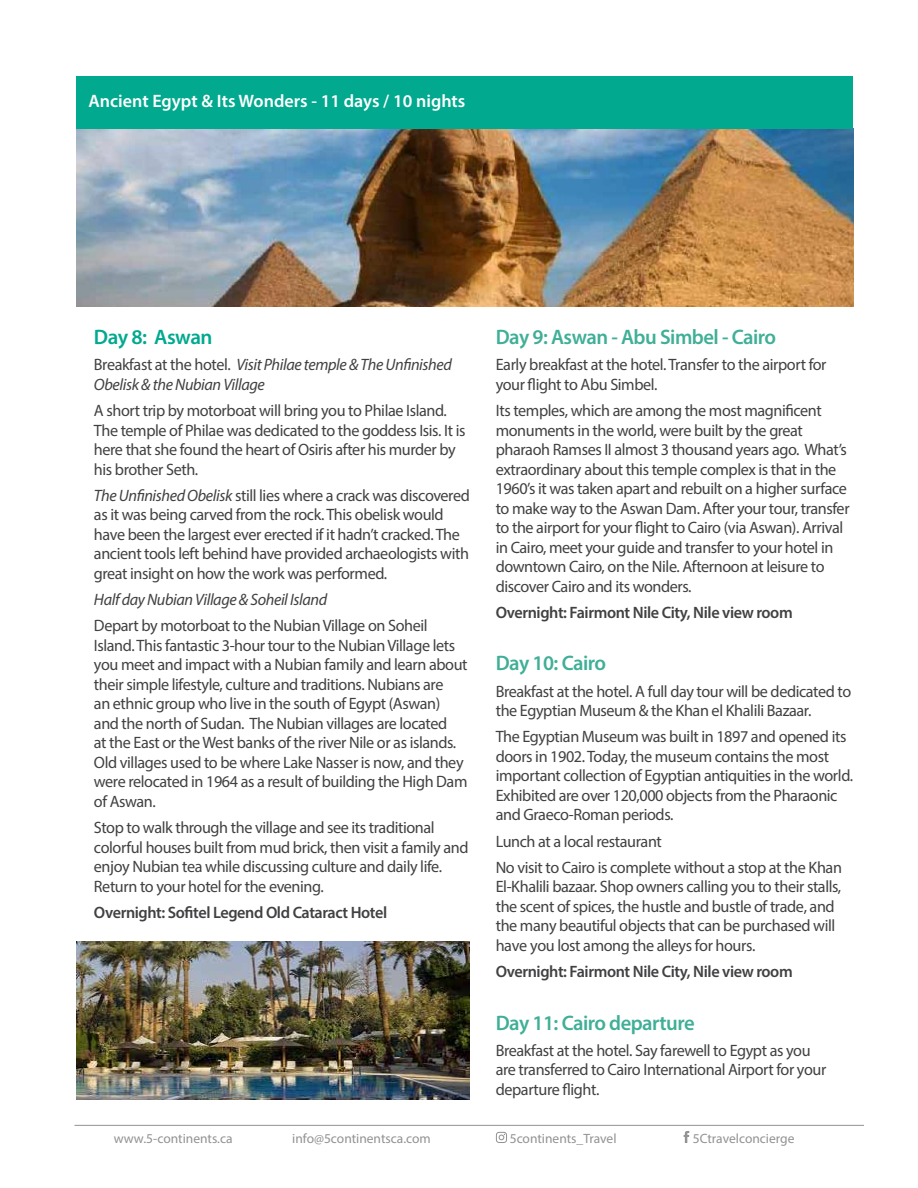
<style>
.page{position:relative;width:918px;height:1188px;background:#fff}
.page>*{position:absolute;margin:0;border:0;box-sizing:border-box;transform-origin:0 0}
.t1{font:600 21px "Myriad Pro";letter-spacing:-.025em;color:#40af97}
.t2{font:600 21px "Myriad Pro";letter-spacing:-.025em;color:#01a98e}
.t3{font:600 18px "Myriad Pro";color:#fff}
.t4{font:16.5px/19.5px "Myriad Pro";letter-spacing:-.025em;color:#414042}
.t5{font:600 16.5px "Myriad Pro";letter-spacing:-.025em;color:#414042}
.t6{font:italic 16.5px/19.5px "Myriad Pro";letter-spacing:-.025em;color:#414042}
.t7{font:13.5px "Myriad Pro";color:#929293}
.s1{font-style:normal}
.s2{font-style:italic}
</style>
<div class="page">
<svg style="left:496px;top:1132px;width:11px;height:11px"></svg>
<svg style="left:684px;top:1131px;width:5px;height:12px"></svg>
<hr style="left:75px;top:1125px;width:789px;height:1px;background:#929293">
<img style="left:76px;top:128px;width:777px;height:179px">
<div style="left:76px;top:76px;width:778px;height:52px;background:#01a98e"></div>
<img style="left:76px;top:942px;width:393px;height:157px">
<p class="t3" style="left:89px;top:90px;width:378px">Ancient Egypt &amp; Its Wonders - 11 days / 10 nights</p>
<p class="t2" style="left:94px;top:324px;width:120px">Day 8: Aswan</p>
<p class="t6" style="left:94px;top:355px;width:359px"><span class="s1">Breakfast at the hotel.</span> Visit Philae temple &amp; The Unfinished<br>Obelisk &amp; the Nubian Village</p>
<p class="t4" style="left:94px;top:401px;width:373px">A short trip by motorboat will bring you to Philae Island.<br>The temple of Philae was dedicated to the goddess Isis. It is here that she found the heart of Osiris after his murder by his brother Seth.</p>
<p class="t4" style="left:94px;top:485px;width:377px"><span class="s2">The Unfinished Obelisk</span> still lies where a crack was discovered as it was being carved from the rock. This obelisk would have been the largest ever erected if it hadn’t cracked. The ancient tools left behind have provided archaeologists with great insight on how the work was performed.</p>
<p class="t6" style="left:94px;top:590px;width:235px">Half day Nubian Village &amp; Soheil Island</p>
<p class="t4" style="left:94px;top:616px;width:375px">Depart by motorboat to the Nubian Village on Soheil Island. This fantastic 3-hour tour to the Nubian Village lets you meet and impact with a Nubian family and learn about their simple lifestyle, culture and traditions. Nubians are<br>an ethnic group who live in the south of Egypt (Aswan) and the north of Sudan. The Nubian villages are located<br>at the East or the West banks of the river Nile or as islands.<br>Old villages used to be where Lake Nasser is now, and they were relocated in 1964 as a result of building the High Dam of Aswan.</p>
<p class="t4" style="left:94px;top:818px;width:376px">Stop to walk through the village and see its traditional colorful houses built from mud brick, then visit a family and enjoy Nubian tea while discussing culture and daily life.<br>Return to your hotel for the evening.</p>
<p class="t5" style="left:94px;top:902px;width:295px">Overnight: Sofitel Legend Old Cataract Hotel</p>
<p class="t1" style="left:496px;top:324px;width:282px">Day 9: Aswan - Abu Simbel - Cairo</p>
<p class="t4" style="left:496px;top:355px;width:332px">Early breakfast at the hotel. Transfer to the airport for your flight to Abu Simbel.</p>
<p class="t4" style="left:496px;top:401px;width:355px">Its temples, which are among the most magnificent monuments in the world, were built by the great pharaoh Ramses II almost 3 thousand years ago. What’s extraordinary about this temple complex is that in the 1960’s it was taken apart and rebuilt on a higher surface to make way to the Aswan Dam. After your tour, transfer to the airport for your flight to Cairo (via Aswan). Arrival in Cairo, meet your guide and transfer to your hotel in downtown Cairo, on the Nile. Afternoon at leisure to discover Cairo and its wonders.</p>
<p class="t5" style="left:496px;top:602px;width:299px">Overnight: Fairmont Nile City, Nile view room</p>
<p class="t1" style="left:496px;top:650px;width:112px">Day 10: Cairo</p>
<p class="t4" style="left:496px;top:681px;width:357px">Breakfast at the hotel. A full day tour will be dedicated to the Egyptian Museum &amp; the Khan el Khalili Bazaar.</p>
<p class="t4" style="left:496px;top:727px;width:359px">The Egyptian Museum was built in 1897 and opened its doors in 1902.Today, the museum contains the most important collection of Egyptian antiquities in the world.<br>Exhibited are over 120,000 objects from the Pharaonic and Graeco-Roman periods.</p>
<p class="t4" style="left:496px;top:828px;width:348px;line-height:26.2px">Lunch at a local restaurant<br>No visit to Cairo is complete without a stop at the Khan</p>
<p class="t4" style="left:496px;top:877px;width:347px">El-Khalili bazaar. Shop owners calling you to their stalls, the scent of spices, the hustle and bustle of trade, and the many beautiful objects that can be purchased will have you lost among the alleys for hours.</p>
<p class="t5" style="left:496px;top:961px;width:299px">Overnight: Fairmont Nile City, Nile view room</p>
<p class="t1" style="left:496px;top:1009px;width:201px">Day 11: Cairo departure</p>
<p class="t4" style="left:496px;top:1040px;width:332px">Breakfast at the hotel. Say farewell to Egypt as you are transferred to Cairo International Airport for your departure flight.</p>
<p class="t7" style="left:114px;top:1130px;width:120px">www.5-continents.ca</p>
<p class="t7" style="left:292px;top:1130px;width:140px">info@5continentsca.com</p>
<p class="t7" style="left:510px;top:1130px;width:108px">5continents_Travel</p>
<p class="t7" style="left:693px;top:1130px;width:103px">5Ctravelconcierge</p>
</div>
